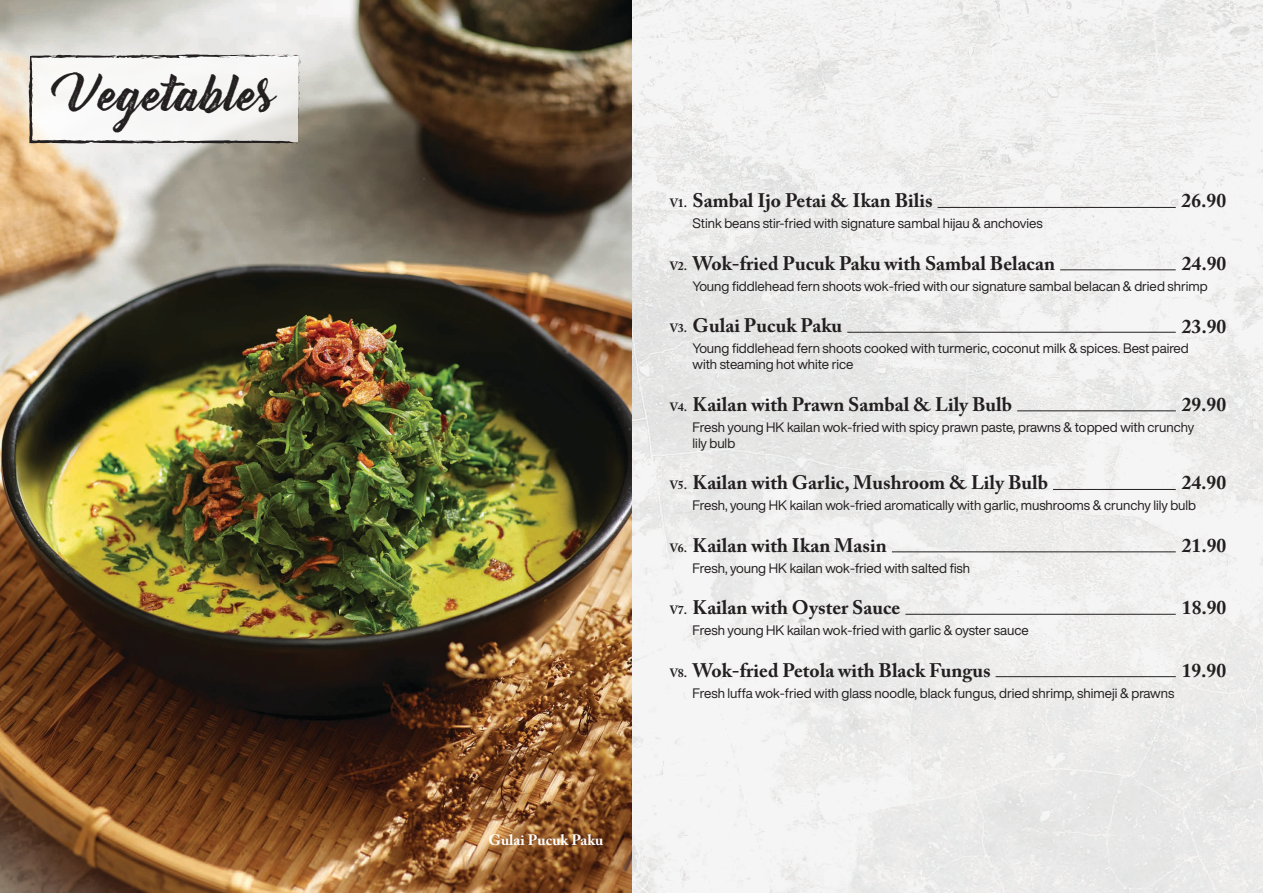
<style>
.page{position:relative;width:1263px;height:893px;background:#f0efee}
.page>*{position:absolute;margin:0;border:0;box-sizing:border-box;transform-origin:0 0}
.t1{font:45px "Bernadette Rough";color:#231f20}
.t2{font:700 19.5px "Adobe Caslon Pro";color:#231f20}
.t3{font:700 15px "Adobe Caslon Pro";color:#fff}
.t4{font:13.5px/16.2px "Helvetica Now Display";color:#231f20}
.t5{font:700 12px "Adobe Caslon Pro";color:#231f20}
</style>
<div class="page">
<img style="left:0;top:0;width:631px;height:893px">
<svg style="left:29px;top:54px;width:272px;height:90px"></svg>
<hr style="left:938px;top:207px;width:238px;height:1px;background:#231f20">
<hr style="left:1060px;top:269px;width:116px;height:1px;background:#231f20">
<hr style="left:847px;top:332px;width:329px;height:1px;background:#231f20">
<hr style="left:1017px;top:410px;width:159px;height:1px;background:#231f20">
<hr style="left:1053px;top:489px;width:123px;height:1px;background:#231f20">
<hr style="left:892px;top:551px;width:284px;height:1px;background:#231f20">
<hr style="left:905px;top:614px;width:271px;height:1px;background:#231f20">
<hr style="left:996px;top:676px;width:180px;height:1px;background:#231f20">
<h1 class="t1" style="left:65px;top:59px;width:212px">Vegetables</h1>
<p class="t3" style="left:488px;top:831px;width:117px">Gulai Pucuk Paku</p>
<h2 class="t2" style="left:693px;top:189px;width:242px">Sambal Ijo Petai &amp; Ikan Bilis</h2>
<p class="t4" style="left:693px;top:215px;width:352px">Stink beans stir-fried with signature sambal hijau &amp; anchovies</p>
<h2 class="t2" style="left:693px;top:252px;width:364px">Wok-fried Pucuk Paku with Sambal Belacan</h2>
<p class="t4" style="left:693px;top:278px;width:517px">Young fiddlehead fern shoots wok-fried with our signature sambal belacan &amp; dried shrimp</p>
<h2 class="t2" style="left:693px;top:314px;width:151px">Gulai Pucuk Paku</h2>
<p class="t4" style="left:693px;top:340px;width:498px">Young fiddlehead fern shoots cooked with turmeric, coconut milk &amp; spices. Best paired with steaming hot white rice</p>
<h2 class="t2" style="left:693px;top:393px;width:321px">Kailan with Prawn Sambal &amp; Lily Bulb</h2>
<p class="t4" style="left:693px;top:419px;width:503px">Fresh young HK kailan wok-fried with spicy prawn paste, prawns &amp; topped with crunchy lily bulb</p>
<h2 class="t2" style="left:693px;top:471px;width:357px">Kailan with Garlic, Mushroom &amp; Lily Bulb</h2>
<p class="t4" style="left:693px;top:497px;width:505px">Fresh, young HK kailan wok-fried aromatically with garlic, mushrooms &amp; crunchy lily bulb</p>
<h2 class="t2" style="left:693px;top:534px;width:196px">Kailan with Ikan Masin</h2>
<p class="t4" style="left:693px;top:560px;width:279px">Fresh, young HK kailan wok-fried with salted fish</p>
<h2 class="t2" style="left:693px;top:596px;width:209px">Kailan with Oyster Sauce</h2>
<p class="t4" style="left:693px;top:622px;width:338px">Fresh young HK kailan wok-fried with garlic &amp; oyster sauce</p>
<h2 class="t2" style="left:693px;top:658px;width:299px">Wok-fried Petola with Black Fungus</h2>
<p class="t4" style="left:693px;top:685px;width:483px">Fresh luffa wok-fried with glass noodle, black fungus, dried shrimp, shimeji &amp; prawns</p>
<h2 class="t2" style="left:1182px;top:189px;width:46px">26.90</h2>
<p class="t5" style="left:670px;top:196px;width:19px">V1.</p>
<h2 class="t2" style="left:1182px;top:252px;width:46px">24.90</h2>
<p class="t5" style="left:670px;top:259px;width:19px">V2.</p>
<h2 class="t2" style="left:1182px;top:314px;width:46px">23.90</h2>
<p class="t5" style="left:670px;top:321px;width:19px">V3.</p>
<h2 class="t2" style="left:1182px;top:393px;width:46px">29.90</h2>
<p class="t5" style="left:670px;top:400px;width:19px">V4.</p>
<h2 class="t2" style="left:1182px;top:471px;width:46px">24.90</h2>
<p class="t5" style="left:670px;top:478px;width:19px">V5.</p>
<h2 class="t2" style="left:1182px;top:534px;width:46px">21.90</h2>
<p class="t5" style="left:670px;top:541px;width:19px">V6.</p>
<h2 class="t2" style="left:1182px;top:596px;width:46px">18.90</h2>
<p class="t5" style="left:670px;top:603px;width:19px">V7.</p>
<h2 class="t2" style="left:1182px;top:658px;width:46px">19.90</h2>
<p class="t5" style="left:670px;top:665px;width:19px">V8.</p>
</div>
